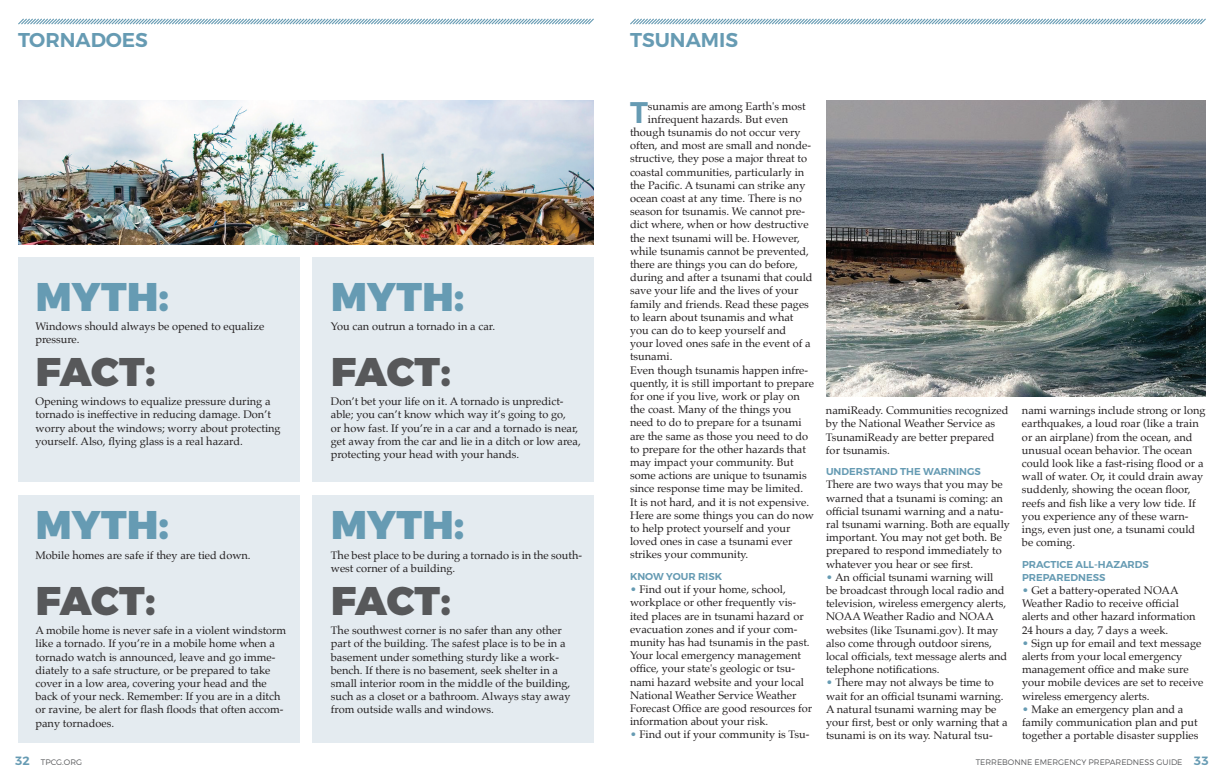
<style>
.page{position:relative;width:1224px;height:783px;background:#fff}
.page>*{position:absolute;margin:0;border:0;box-sizing:border-box;transform-origin:0 0}
.t1{font:900 40px "Montserrat";letter-spacing:.01em;color:#669bb3}
.t2{font:900 40px "Montserrat";letter-spacing:-.01em;color:#57585a}
.t3{font:600 29.9px "Montserrat";color:#669bb3}
.t4{font:600 20px "Montserrat";color:#669bb3}
.t5{font:11px/13.2px "Palatino";color:#231f20}
.t6{font:600 10px/13.2px "Montserrat";color:#669bb3}
.t7{font:300 8px "Montserrat";color:#57585a}
.s1{color:#669bb3}
.s2{font-weight:600;font-size:12px;color:#669bb3}
</style>
<div class="page">
<div style="left:18px;top:258px;width:281px;height:224px;background:#e4ebf0"></div>
<div style="left:18px;top:495px;width:281px;height:247px;background:#e4ebf0"></div>
<div style="left:313px;top:258px;width:281px;height:224px;background:#e4ebf0"></div>
<div style="left:313px;top:495px;width:281px;height:247px;background:#e4ebf0"></div>
<svg style="left:18px;top:18px;width:576px;height:7px"></svg>
<svg style="left:630px;top:18px;width:576px;height:7px"></svg>
<img style="left:18px;top:101px;width:576px;height:144px">
<img style="left:826px;top:101px;width:380px;height:295px">
<h3 class="t4" style="left:18px;top:27px;width:132px">TORNADOES</h3>
<h3 class="t4" style="left:630px;top:27px;width:110px">TSUNAMIS</h3>
<h1 class="t1" style="left:36px;top:272px;width:135px">MYTH:</h1>
<p class="t5" style="left:36px;top:320px;width:230px">Windows should always be opened to equalize pressure.</p>
<h1 class="t2" style="left:36px;top:347px;width:121px">FACT:</h1>
<p class="t5" style="left:36px;top:395px;width:247px">Opening windows to equalize pressure during a tornado is ineffective in reducing damage. Don’t worry about the windows; worry about protecting yourself. Also, flying glass is a real hazard.</p>
<h1 class="t1" style="left:36px;top:500px;width:135px">MYTH:</h1>
<p class="t5" style="left:35px;top:549px;width:217px">Mobile homes are safe if they are tied down.</p>
<h1 class="t2" style="left:36px;top:576px;width:121px">FACT:</h1>
<p class="t5" style="left:36px;top:624px;width:252px">A mobile home is never safe in a violent windstorm like a tornado. If you’re in a mobile home when a tornado watch is announced, leave and go imme&shy;diately to a safe structure, or be prepared to take cover in a low area, covering your head and the back of your neck. Remember: If you are in a ditch or ravine, be alert for flash floods that often accom&shy;pany tornadoes.</p>
<h1 class="t1" style="left:331px;top:272px;width:135px">MYTH:</h1>
<p class="t5" style="left:331px;top:320px;width:166px">You can outrun a tornado in a car.</p>
<h1 class="t2" style="left:331px;top:347px;width:121px">FACT:</h1>
<p class="t5" style="left:331px;top:395px;width:251px">Don’t bet your life on it. A tornado is unpredict&shy;able; you can’t know which way it’s going to go,<br>or how fast. If you’re in a car and a tornado is near, get away from the car and lie in a ditch or low area, protecting your head with your hands.</p>
<h1 class="t1" style="left:331px;top:500px;width:135px">MYTH:</h1>
<p class="t5" style="left:331px;top:549px;width:253px">The best place to be during a tornado is in the south&shy;west corner of a building.</p>
<h1 class="t2" style="left:331px;top:576px;width:121px">FACT:</h1>
<p class="t5" style="left:331px;top:624px;width:241px">The southwest corner is no safer than any other part of the building. The safest place is to be in a basement under something sturdy like a work&shy;bench. If there is no basement, seek shelter in a small interior room in the middle of the building, such as a closet or a bathroom. Always stay away from outside walls and windows.</p>
<h2 class="t3" style="left:630px;top:94px;width:19px">T</h2>
<p class="t5" style="left:648px;top:99px;width:159px">sunamis are among Earth's most</p>
<p class="t5" style="left:648px;top:112px;width:142px">infrequent hazards. But even</p>
<p class="t5" style="left:630px;top:126px;width:172px">though tsunamis do not occur very</p>
<p class="t5" style="left:630px;top:139px;width:183px">often, and most are small and nonde-</p>
<p class="t5" style="left:630px;top:152px;width:179px">structive, they pose a major threat to</p>
<p class="t5" style="left:630px;top:165px;width:176px">coastal communities, particularly in</p>
<p class="t5" style="left:630px;top:178px;width:177px">the Pacific. A tsunami can strike any</p>
<p class="t5" style="left:630px;top:192px;width:173px">ocean coast at any time. There is no</p>
<p class="t5" style="left:630px;top:205px;width:177px">season for tsunamis. We cannot pre-</p>
<p class="t5" style="left:630px;top:218px;width:180px">dict where, when or how destructive</p>
<p class="t5" style="left:630px;top:231px;width:171px">the next tsunami will be. However,</p>
<p class="t5" style="left:630px;top:244px;width:180px">while tsunamis cannot be prevented,</p>
<p class="t5" style="left:630px;top:258px;width:169px">there are things you can do before,</p>
<p class="t5" style="left:630px;top:271px;width:184px">during and after a tsunami that could</p>
<p class="t5" style="left:630px;top:284px;width:170px">save your life and the lives of your</p>
<p class="t5" style="left:630px;top:297px;width:180px">family and friends. Read these pages</p>
<p class="t5" style="left:630px;top:310px;width:165px">to learn about tsunamis and what</p>
<p class="t5" style="left:630px;top:324px;width:158px">you can do to keep yourself and</p>
<p class="t5" style="left:630px;top:337px;width:182px">your loved ones safe in the event of a</p>
<p class="t5" style="left:630px;top:350px;width:44px">tsunami.</p>
<p class="t5" style="left:630px;top:363px;width:180px">Even though tsunamis happen infre-</p>
<p class="t5" style="left:630px;top:376px;width:186px">quently, it is still important to prepare</p>
<p class="t5" style="left:630px;top:390px;width:171px">for one if you live, work or play on</p>
<p class="t5" style="left:630px;top:403px;width:163px">the coast. Many of the things you</p>
<p class="t5" style="left:630px;top:416px;width:173px">need to do to prepare for a tsunami</p>
<p class="t5" style="left:630px;top:429px;width:180px">are the same as those you need to do</p>
<p class="t5" style="left:630px;top:442px;width:178px">to prepare for the other hazards that</p>
<p class="t5" style="left:630px;top:456px;width:165px">may impact your community. But</p>
<p class="t5" style="left:630px;top:469px;width:178px">some actions are unique to tsunamis</p>
<p class="t5" style="left:630px;top:482px;width:175px">since response time may be limited.</p>
<p class="t5" style="left:630px;top:495px;width:181px">It is not hard, and it is not expensive.</p>
<p class="t5" style="left:630px;top:508px;width:185px">Here are some things you can do now</p>
<p class="t5" style="left:630px;top:522px;width:162px">to help protect yourself and your</p>
<p class="t5" style="left:630px;top:535px;width:164px">loved ones in case a tsunami ever</p>
<p class="t5" style="left:630px;top:548px;width:120px">strikes your community.</p>
<p class="t6" style="left:630px;top:570px;width:94px">KNOW YOUR RISK</p>
<p class="t5" style="left:630px;top:583px;width:184px"><span class="s1">•</span> Find out if your home, school, workplace or other frequently vis&shy;ited places are in tsunami hazard or evacuation zones and if your com&shy;munity has had tsunamis in the past.<br>Your local emergency management office, your state's geologic or tsu&shy;nami hazard website and your local National Weather Service Weather Forecast Office are good resources for information about your risk.</p>
<p class="t5" style="left:630px;top:728px;width:181px"><span class="s1">•</span> Find out if your community is Tsu-</p>
<p class="t5" style="left:826px;top:404px;width:184px">namiReady. Communities recognized by the National Weather Service as<br>TsunamiReady are better prepared for tsunamis.</p>
<p class="t6" style="left:826px;top:465px;width:156px">UNDERSTAND THE WARNINGS</p>
<p class="t5" style="left:826px;top:478px;width:185px">There are two ways that you may be warned that a tsunami is coming: an official tsunami warning and a natu&shy;ral tsunami warning. Both are equally important. You may not get both. Be prepared to respond immediately to whatever you hear or see first.</p>
<p class="t5" style="left:826px;top:570px;width:183px"><span class="s1">•</span> An official tsunami warning will be broadcast through local radio and television, wireless emergency alerts, NOAA Weather Radio and NOAA websites (like Tsunami.gov). It may also come through outdoor sirens, local officials, text message alerts and telephone notifications.</p>
<p class="t5" style="left:826px;top:676px;width:183px"><span class="s1">•</span> There may not always be time to wait for an official tsunami warning.<br>A natural tsunami warning may be your first, best or only warning that a tsunami is on its way. Natural tsu-</p>
<p class="t5" style="left:1022px;top:404px;width:185px">nami warnings include strong or long earthquakes, a loud roar (like a train or an airplane) from the ocean, and unusual ocean behavior. The ocean could look like a fast-rising flood or a wall of water. Or, it could drain away suddenly, showing the ocean floor, reefs and fish like a very low tide. If you experience any of these warn&shy;ings, even just one, a tsunami could be coming.</p>
<p class="t6" style="left:1022px;top:558px;width:128px">PRACTICE ALL-HAZARDS<br>PREPAREDNESS</p>
<p class="t5" style="left:1022px;top:584px;width:175px"><span class="s1">•</span> Get a battery-operated NOAA<br>Weather Radio to receive official alerts and other hazard information<br>24 hours a day, 7 days a week.</p>
<p class="t5" style="left:1022px;top:636px;width:183px"><span class="s1">•</span> Sign up for email and text message alerts from your local emergency management office and make sure your mobile devices are set to receive wireless emergency alerts.</p>
<p class="t5" style="left:1022px;top:702px;width:178px"><span class="s1">•</span> Make an emergency plan and a family communication plan and put together a portable disaster supplies</p>
<p class="t7" style="left:15px;top:757px;width:69px"><span class="s2">32</span> TPCG.ORG</p>
<p class="t7" style="left:976px;top:757px;width:234px">TERREBONNE EMERGENCY PREPAREDNESS GUIDE <span class="s2">33</span></p>
</div>
